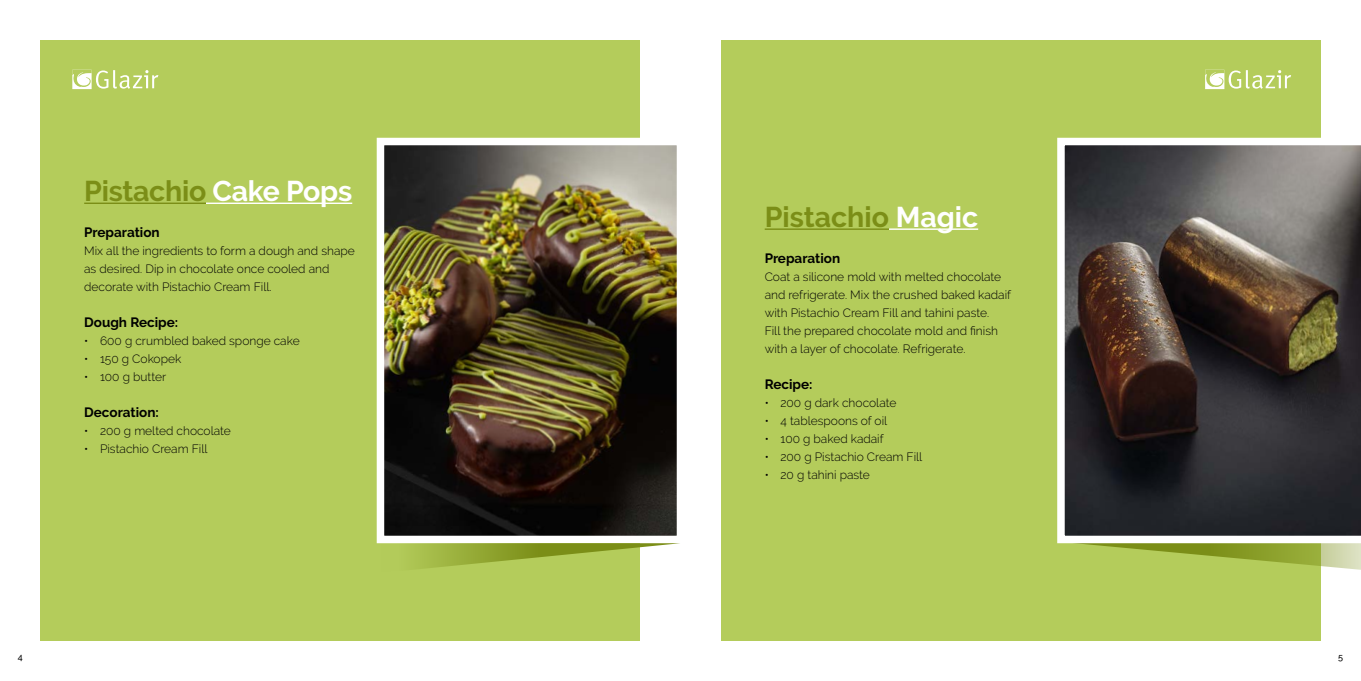
<style>
.page{position:relative;width:1361px;height:681px;background:#fff}
.page>*{position:absolute;margin:0;border:0;box-sizing:border-box;transform-origin:0 0}
.t1{font:700 28.5px "Raleway";letter-spacing:-.01em;color:#7b8e17}
.t2{font:700 13.5px "Raleway";color:#000}
.t3{font:300 12px/18px "Raleway";color:#000}
.t4{font:500 9px "Raleway";color:#000}
.s1{color:#fff}
</style>
<div class="page">
<div style="left:721px;top:40px;width:599px;height:600px;background:#b4cc5b"></div>
<div style="left:40px;top:40px;width:600px;height:600px;background:#b4cc5b"></div>
<hr style="left:84px;top:202px;width:122px;height:2px;background:#7b8e17">
<hr style="left:206px;top:202px;width:146px;height:2px;background:#fff">
<hr style="left:765px;top:228px;width:124px;height:2px;background:#7b8e17">
<hr style="left:889px;top:228px;width:89px;height:2px;background:#fff">
<svg style="left:1205px;top:70px;width:86px;height:19px"></svg>
<svg style="left:72px;top:70px;width:86px;height:19px"></svg>
<svg style="left:1057px;top:543px;width:304px;height:28px"></svg>
<svg style="left:1057px;top:138px;width:304px;height:405px;background:#4e4846"></svg>
<img style="left:386px;top:147px;width:289px;height:387px">
<div style="left:377px;top:138px;width:307px;height:405px;border:8px solid #fff"></div>
<svg style="left:380px;top:543px;width:300px;height:26px"></svg>
<h1 class="t1" style="left:84px;top:175px;width:269px">Pistachio <span class="s1">Cake Pops</span></h1>
<p class="t2" style="left:84px;top:224px;width:77px">Preparation</p>
<p class="t3" style="left:84px;top:242px;width:272px">Mix all the ingredients to form a dough and shape as desired. Dip in chocolate once cooled and decorate with Pistachio Cream Fill.</p>
<p class="t2" style="left:84px;top:314px;width:96px">Dough Recipe:</p>
<p class="t3" style="left:84px;top:332px;width:217px">• 600 g crumbled baked sponge cake</p>
<p class="t3" style="left:84px;top:350px;width:99px">• 150 g Cokopek</p>
<p class="t3" style="left:84px;top:368px;width:83px">• 100 g butter</p>
<p class="t2" style="left:84px;top:404px;width:76px">Decoration:</p>
<p class="t3" style="left:84px;top:422px;width:148px">• 200 g melted chocolate</p>
<p class="t3" style="left:84px;top:440px;width:125px">• Pistachio Cream Fill</p>
<h1 class="t1" style="left:765px;top:201px;width:215px">Pistachio <span class="s1">Magic</span></h1>
<p class="t2" style="left:765px;top:250px;width:77px">Preparation</p>
<p class="t3" style="left:765px;top:268px;width:248px">Coat a silicone mold with melted chocolate and refrigerate. Mix the crushed baked kadaif with Pistachio Cream Fill and tahini paste.<br>Fill the prepared chocolate mold and finish with a layer of chocolate. Refrigerate.</p>
<p class="t2" style="left:765px;top:376px;width:49px">Recipe:</p>
<p class="t3" style="left:765px;top:394px;width:133px">• 200 g dark chocolate</p>
<p class="t3" style="left:765px;top:412px;width:124px">• 4 tablespoons of oil</p>
<p class="t3" style="left:765px;top:430px;width:120px">• 100 g baked kadaif</p>
<p class="t3" style="left:765px;top:448px;width:159px">• 200 g Pistachio Cream Fill</p>
<p class="t3" style="left:765px;top:466px;width:107px">• 20 g tahini paste</p>
<p class="t4" style="left:18px;top:651px;width:6px">4</p>
<p class="t4" style="left:1338px;top:651px;width:6px">5</p>
</div>
